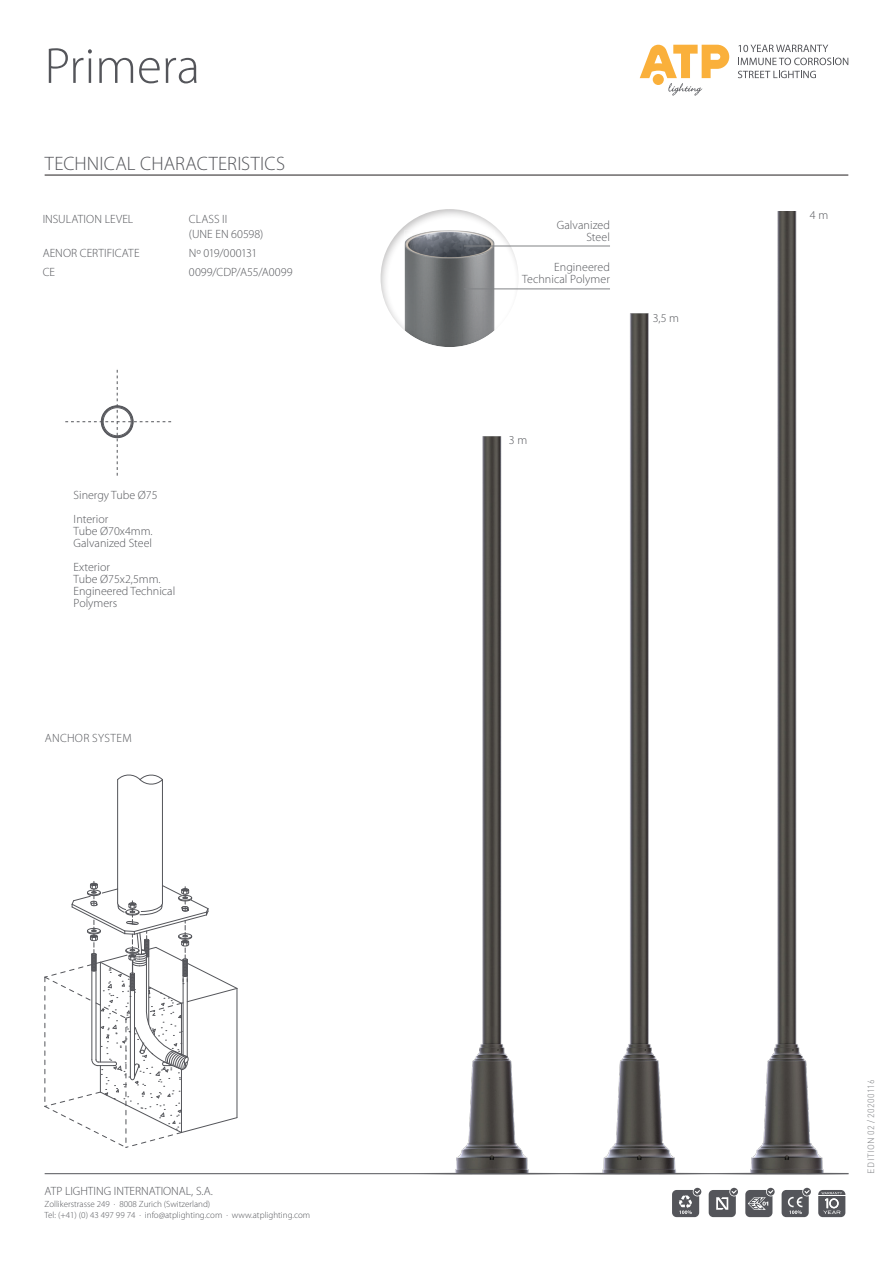
<style>
.page{position:relative;width:893px;height:1263px;background:#fff}
.page>*{position:absolute;margin:0;border:0;box-sizing:border-box;transform-origin:0 0}
.t1{font:300 51px "Myriad Pro";color:#54555a}
.t2{font:300 19.5px "Myriad Pro";letter-spacing:.01em;color:#54555a}
.t3{font:300 12px/12px "Myriad Pro";color:#54555a}
.t4{font:300 12px "Myriad Pro";letter-spacing:-.04em;color:#54555a}
.t5{font:300 12px "Myriad Pro";letter-spacing:.025em;color:#54555a}
.t6{font:300 9px/10.8px "Myriad Pro";color:#54555a}
.t7{font:300 9px "DIN Pro";letter-spacing:.045em;color:#808285}
</style>
<div class="page">
<div style="left:378px;top:207px;width:141px;height:141px;background:#231f20;opacity:.3"></div>
<img style="left:404px;top:211px;width:434px;height:962px">
<svg style="left:65px;top:369px;width:106px;height:107px"></svg>
<svg style="left:117px;top:775px;width:46px;height:11px"></svg>
<hr style="left:162px;top:780px;width:1px;height:105px;background:#54555a">
<hr style="left:117px;top:780px;width:1px;height:109px;background:#54555a">
<svg style="left:44px;top:881px;width:194px;height:267px"></svg>
<hr style="left:464px;top:246px;width:146px;height:1px;background:#808285">
<hr style="left:464px;top:289px;width:146px;height:1px;background:#808285">
<hr style="left:45px;top:175px;width:803px;height:1px;background:#231f20">
<hr style="left:45px;top:1173px;width:803px;height:1px;background:#54555a">
<svg style="left:738px;top:45px;width:90px;height:7px"></svg>
<svg style="left:738px;top:58px;width:110px;height:7px"></svg>
<svg style="left:738px;top:71px;width:78px;height:7px"></svg>
<svg style="left:640px;top:45px;width:89px;height:51px"></svg>
<svg style="left:782px;top:1188px;width:29px;height:29px"></svg>
<svg style="left:745px;top:1188px;width:30px;height:29px"></svg>
<svg style="left:709px;top:1188px;width:29px;height:29px"></svg>
<svg style="left:672px;top:1188px;width:29px;height:29px"></svg>
<div style="left:818px;top:1190px;width:27px;height:27px;background:#54555a;border-radius:5px"></div>
<svg style="left:818px;top:1192px;width:27px;height:22px"></svg>
<h1 class="t1" style="left:45px;top:38px;width:157px">Primera</h1>
<h2 class="t2" style="left:45px;top:153px;width:242px">TECHNICAL CHARACTERISTICS</h2>
<p class="t3" style="left:43px;top:213px;width:92px">INSULATION LEVEL</p>
<p class="t3" style="left:189px;top:213px;width:40px">CLASS II</p>
<p class="t3" style="left:810px;top:210px;width:20px">4 m</p>
<p class="t3" style="left:189px;top:228px;width:76px">(UNE EN 60598)</p>
<p class="t3" style="left:43px;top:247px;width:98px">AENOR CERTIFICATE</p>
<p class="t4" style="left:189px;top:246px;width:70px">Nº 019/000131</p>
<p class="t3" style="left:43px;top:266px;width:14px">CE</p>
<p class="t3" style="left:189px;top:266px;width:105px">0099/CDP/A55/A0099</p>
<p class="t3" style="left:557px;top:219px;width:55px;text-align:right">Galvanized<br>Steel</p>
<p class="t3" style="left:522px;top:261px;width:89px;text-align:right">Engineered<br>Technical Polymer</p>
<p class="t3" style="left:74px;top:483px;width:86px;line-height:24px">Sinergy Tube Ø75<br>Interior</p>
<p class="t3" style="left:74px;top:525px;width:81px">Tube Ø70x4mm.<br>Galvanized Steel</p>
<p class="t3" style="left:74px;top:561px;width:103px">Exterior<br>Tube Ø75x2,5mm.<br>Engineered Technical<br>Polymers</p>
<p class="t5" style="left:45px;top:732px;width:88px">ANCHOR SYSTEM</p>
<p class="t3" style="left:509px;top:434px;width:20px">3 m</p>
<p class="t3" style="left:653px;top:312px;width:28px">3,5 m</p>
<p class="t3" style="left:45px;top:1185px;width:170px">ATP LIGHTING INTERNATIONAL, S.A.</p>
<p class="t6" style="left:45px;top:1199px;width:267px">Zollikerstrasse 249 · 8008 Zurich (Switzerland)<br>Tel: (+41) (0) 43 497 99 74 · info@atplighting.com · www.atplighting.com</p>
<p class="t7" style="left:865px;top:1173px;width:96px;rotate:-90deg">EDITION 02 / 20200116</p>
</div>
